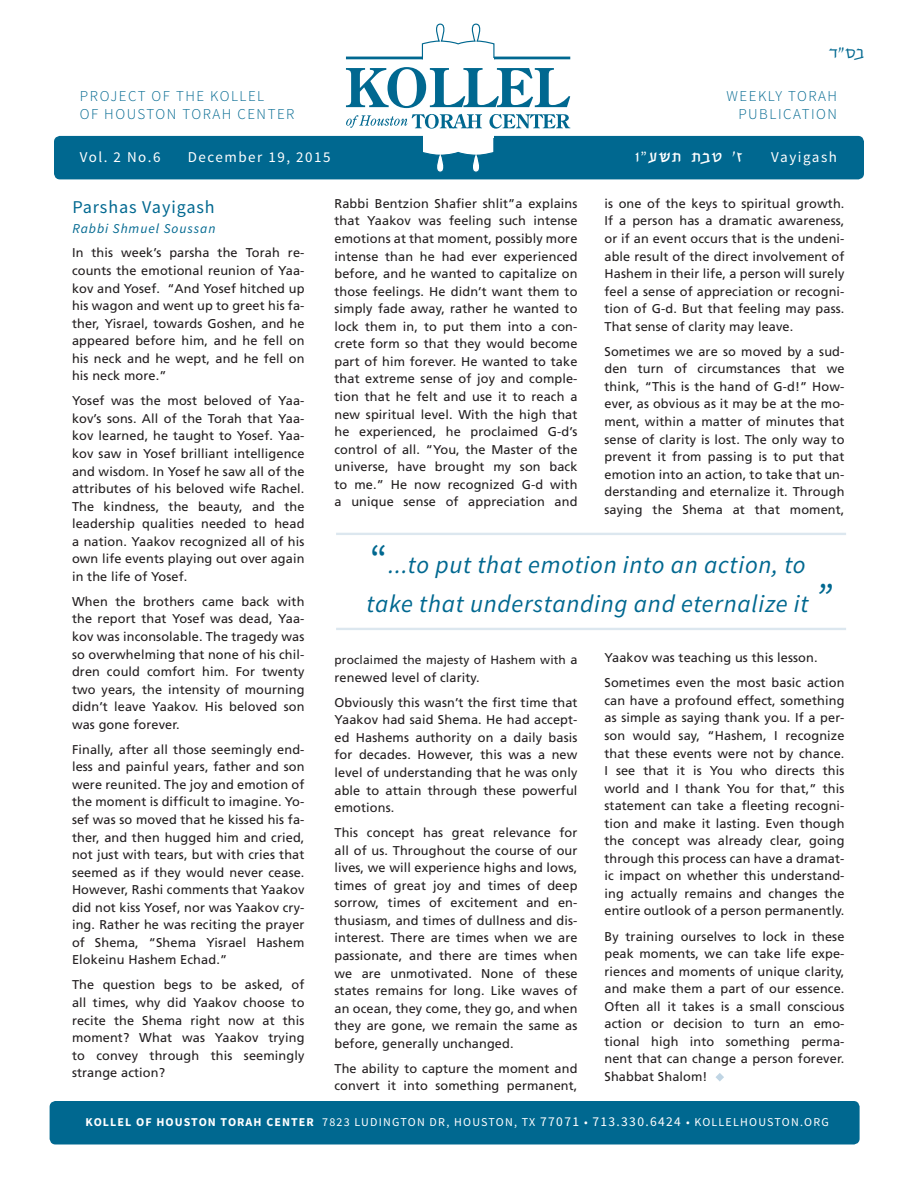
<style>
.page{position:relative;width:918px;height:1188px;background:#fff}
.page>*{position:absolute;margin:0;border:0;box-sizing:border-box;transform-origin:0 0}
.pull_quote{font:italic 24.75px/39px "Source Sans Pro";letter-spacing:.03em;color:#006890}
.text_headline{font:18px "Source Sans Pro";letter-spacing:.05em;color:#006890}
.t1{font:300 15px "Source Sans Pro";letter-spacing:.1em;color:#006890}
.t2{font:15px "Source Sans Pro";letter-spacing:.1em;color:#fff}
.t3{font:15px "Gil G";color:#fff}
.t4{font:15px "Gil G Light";color:#006890}
.text_headline-2{font:italic 13.5px "Source Sans Pro";letter-spacing:.07em;color:#006890}
.text{font:12.75px/17.5px "Frutiger";letter-spacing:.01em;color:#231f20;text-align:justify}
.schedule_sub-head{font:12px "Source Sans Pro";letter-spacing:.1em;color:#fff}
.text-2{font:12px "Frutiger";letter-spacing:.01em;color:#231f20}
.s1{font-family:"Source Sans Pro"}
.s2{font-style:normal;font-size:40.5px}
.s3{font-size:40.5px}
.s4{font-weight:700}
.s5{font-size:13.5px}
.s6{font-size:12.75px}
</style>
<div class="page">
<div style="left:54px;top:136px;width:810px;height:43px;background:#006890;border-radius:6px"></div>
<hr style="left:336px;top:533px;width:510px;height:2px;background:#dce7ef">
<hr style="left:336px;top:628px;width:510px;height:2px;background:#dce7ef">
<svg style="left:716px;top:1073px;width:8px;height:8px"></svg>
<svg style="left:346px;top:67px;width:224px;height:41px"></svg>
<svg style="left:346px;top:114px;width:136px;height:15px"></svg>
<svg style="left:489px;top:114px;width:81px;height:15px"></svg>
<hr style="left:346px;top:57px;width:224px;height:2px;background:#006890">
<svg style="left:421px;top:23px;width:74px;height:37px"></svg>
<hr style="left:423px;top:58px;width:70px;height:3px;background:#fff">
<svg style="left:423px;top:136px;width:71px;height:36px"></svg>
<hr style="left:423px;top:136px;width:70px;height:2px;background:#fff">
<div style="left:50px;top:1101px;width:810px;height:43px;background:#006890;border-radius:6px"></div>
<p class="t1" style="left:80px;top:87px;width:186px">PROJECT OF THE KOLLEL</p>
<p class="t1" style="left:80px;top:105px;width:216px">OF HOUSTON TORAH CENTER</p>
<p class="t4" style="left:829px;top:43px;width:37px">S"XC</p>
<p class="t1" style="left:727px;top:87px;width:112px">WEEKLY TORAH</p>
<p class="t1" style="left:738px;top:105px;width:100px">PUBLICATION</p>
<p class="t2" style="left:80px;top:148px;width:82px">Vol. 2 No.6</p>
<p class="t2" style="left:188px;top:148px;width:144px">December 19, 2015</p>
<p class="t3" style="left:635px;top:148px;width:109px">U<span class="s1">”</span>GA, ,CY WZ</p>
<p class="t2" style="left:771px;top:148px;width:67px">Vayigash</p>
<p class="text" style="left:334px;top:195px;width:245px">Rabbi Bentzion Shafier shlit”a explains that Yaakov was feeling such intense emotions at that moment, possibly more intense than he had ever experienced before, and he wanted to capitalize on those feelings. He didn’t want them to simply fade away, rather he wanted to lock them in, to put them into a con&shy;crete form so that they would become part of him forever. He wanted to take that extreme sense of joy and comple&shy;tion that he felt and use it to reach a new spiritual level. With the high that he experienced, he proclaimed G-d’s control of all. “You, the Master of the universe, have brought my son back to me.” He now recognized G-d with a unique sense of appreciation and</p>
<p class="text" style="left:604px;top:195px;width:242px">is one of the keys to spiritual growth.<br>If a person has a dramatic awareness, or if an event occurs that is the undeni&shy;able result of the direct involvement of Hashem in their life, a person will surely feel a sense of appreciation or recogni&shy;tion of G-d. But that feeling may pass.<br>That sense of clarity may leave.</p>
<p class="text" style="left:604px;top:342px;width:242px">Sometimes we are so moved by a sud&shy;den turn of circumstances that we think, “This is the hand of G-d!” How&shy;ever, as obvious as it may be at the mo&shy;ment, within a matter of minutes that sense of clarity is lost. The only way to prevent it from passing is to put that emotion into an action, to take that un&shy;derstanding and eternalize it. Through saying the Shema at that moment,</p>
<p class="text_headline" style="left:72px;top:196px;width:144px">Parshas Vayigash</p>
<p class="text_headline-2" style="left:72px;top:221px;width:145px">Rabbi Shmuel Soussan</p>
<p class="text" style="left:72px;top:244px;width:234px">In this week’s parsha the Torah re&shy;counts the emotional reunion of Yaa&shy;kov and Yosef. “And Yosef hitched up his wagon and went up to greet his fa&shy;ther, Yisrael, towards Goshen, and he appeared before him, and he fell on his neck and he wept, and he fell on his neck more.”</p>
<p class="text" style="left:72px;top:392px;width:234px">Yosef was the most beloved of Yaa&shy;kov’s sons. All of the Torah that Yaa&shy;kov learned, he taught to Yosef. Yaa&shy;kov saw in Yosef brilliant intelligence and wisdom. In Yosef he saw all of the attributes of his beloved wife Rachel.<br>The kindness, the beauty, and the leadership qualities needed to head a nation. Yaakov recognized all of his own life events playing out over again in the life of Yosef.</p>
<p class="text" style="left:72px;top:593px;width:234px">When the brothers came back with the report that Yosef was dead, Yaa&shy;kov was inconsolable. The tragedy was so overwhelming that none of his chil&shy;dren could comfort him. For twenty two years, the intensity of mourning didn’t leave Yaakov. His beloved son was gone forever.</p>
<p class="text" style="left:72px;top:740px;width:234px">Finally, after all those seemingly end&shy;less and painful years, father and son were reunited. The joy and emotion of the moment is difficult to imagine. Yo&shy;sef was so moved that he kissed his fa&shy;ther, and then hugged him and cried, not just with tears, but with cries that seemed as if they would never cease.<br>However, Rashi comments that Yaakov did not kiss Yosef, nor was Yaakov cry&shy;ing. Rather he was reciting the prayer of Shema, “Shema Yisrael Hashem Elokeinu Hashem Echad.”</p>
<p class="text" style="left:72px;top:976px;width:234px">The question begs to be asked, of all times, why did Yaakov choose to recite the Shema right now at this moment? What was Yaakov trying to convey through this seemingly strange action?</p>
<p class="pull_quote" style="left:367px;top:546px;width:466px"><span class="s2">“</span>...to put that emotion into an action, to take that understanding and eternalize it <span class="s3">”</span></p>
<p class="text" style="left:604px;top:649px;width:215px">Yaakov was teaching us this lesson.</p>
<p class="text" style="left:604px;top:674px;width:242px">Sometimes even the most basic action can have a profound effect, something as simple as saying thank you. If a per&shy;son would say, “Hashem, I recognize that these events were not by chance.<br>I see that it is You who directs this world and I thank You for that,” this statement can take a fleeting recogni&shy;tion and make it lasting. Even though the concept was already clear, going through this process can have a dramat&shy;ic impact on whether this understand&shy;ing actually remains and changes the entire outlook of a person permanently.</p>
<p class="text" style="left:604px;top:927px;width:242px">By training ourselves to lock in these peak moments, we can take life expe&shy;riences and moments of unique clarity, and make them a part of our essence.<br>Often all it takes is a small conscious action or decision to turn an emo&shy;tional high into something perma&shy;nent that can change a person forever.<br>Shabbat Shalom!</p>
<p class="schedule_sub-head" style="left:86px;top:1115px;width:745px"><span class="s4">KOLLEL OF HOUSTON TORAH CENTER</span> 7823 LUDINGTON DR, HOUSTON, TX <span class="s5">77071</span> • <span class="s5">713.330.6424</span> • KOLLELHOUSTON.ORG</p>
<p class="text-2" style="left:334px;top:653px;width:244px">proclaimed the majesty of Hashem with <span class="s6">a</span></p>
<p class="text" style="left:334px;top:668px;width:147px">renewed level of clarity.</p>
<p class="text" style="left:334px;top:693px;width:245px">Obviously this wasn’t the first time that Yaakov had said Shema. He had accept&shy;ed Hashems authority on a daily basis for decades. However, this was a new level of understanding that he was only able to attain through these powerful emotions.</p>
<p class="text" style="left:334px;top:824px;width:245px">This concept has great relevance for all of us. Throughout the course of our lives, we will experience highs and lows, times of great joy and times of deep sorrow, times of excitement and en&shy;thusiasm, and times of dullness and dis&shy;interest. There are times when we are passionate, and there are times when we are unmotivated. None of these states remains for long. Like waves of an ocean, they come, they go, and when they are gone, we remain the same as before, generally unchanged.</p>
<p class="text" style="left:334px;top:1059px;width:245px">The ability to capture the moment and convert it into something permanent,</p>
</div>
